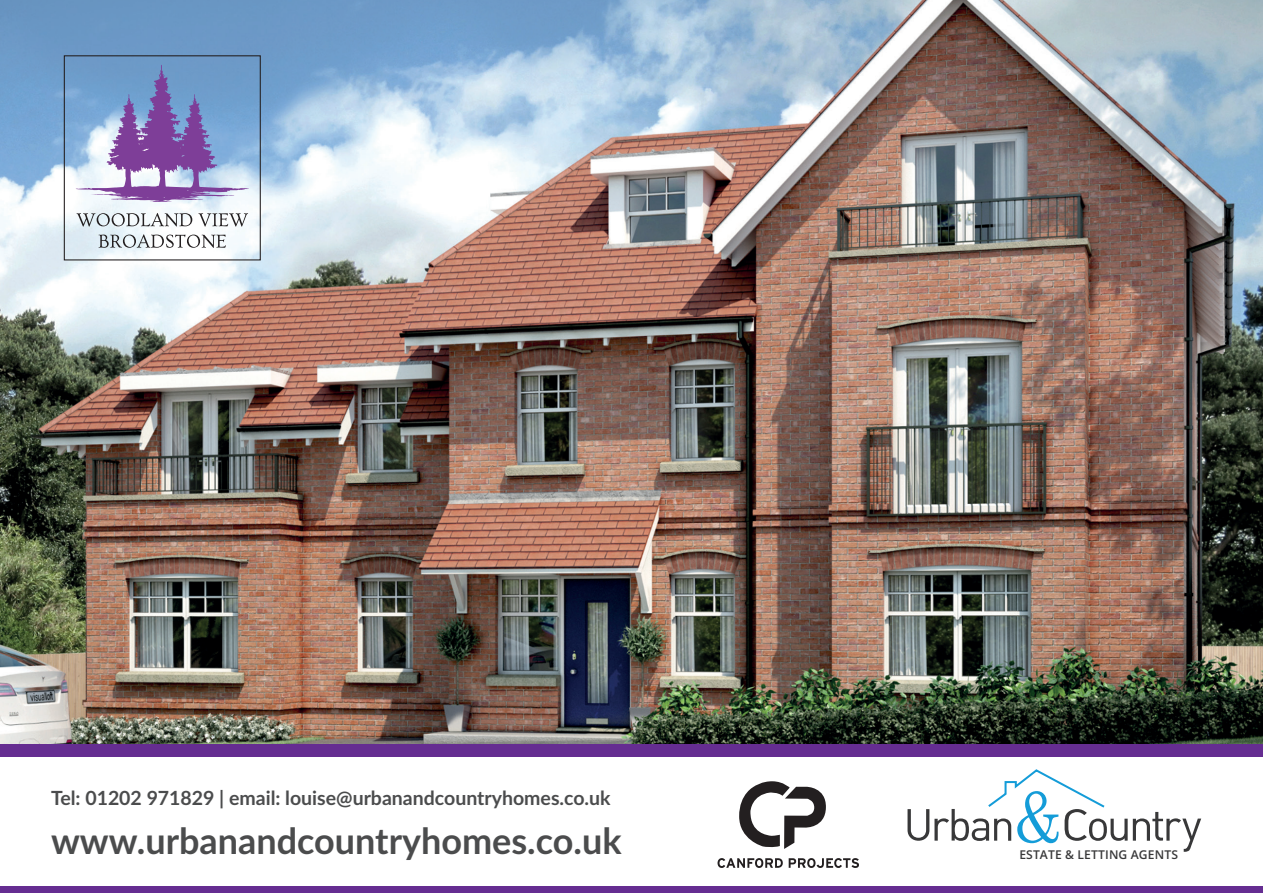
<style>
.page{position:relative;width:1263px;height:893px;background:#fff}
.page>*{position:absolute;margin:0;border:0;box-sizing:border-box;transform-origin:0 0}
.t1{font:700 36px "Lato";color:#4b4c4d}
.t2{font:700 19.5px "Lato";color:#4b4c4d}
.t3{font:600 12.15px "Open Sans";letter-spacing:.01em;color:#383839}
</style>
<div class="page">
<img style="left:0;top:0;width:1263px;height:744px">
<svg style="left:907px;top:769px;width:294px;height:83px"></svg>
<svg style="left:739px;top:781px;width:87px;height:68px"></svg>
<svg style="left:717px;top:858px;width:66px;height:10px"></svg>
<svg style="left:789px;top:858px;width:70px;height:10px"></svg>
<div style="left:0;top:744px;width:1263px;height:13px;background:#652d91"></div>
<div style="left:0;top:887px;width:1263px;height:6px;background:#652d91"></div>
<svg style="left:77px;top:213px;width:115px;height:14px"></svg>
<svg style="left:198px;top:213px;width:50px;height:14px"></svg>
<svg style="left:99px;top:234px;width:127px;height:14px"></svg>
<svg style="left:76px;top:65px;width:173px;height:137px;background:#9197c9"></svg>
<div style="left:64px;top:55px;width:197px;height:205px;border:1px solid #231f20"></div>
<p class="t2" style="left:51px;top:783px;width:561px">Tel: 01202 971829 | email: louise@urbanandcountryhomes.co.uk</p>
<h1 class="t1" style="left:51px;top:814px;width:572px">www.urbanandcountryhomes.co.uk</h1>
<p class="t3" style="left:1019px;top:846px;width:160px">ESTATE &amp; LETTING AGENTS</p>
</div>
